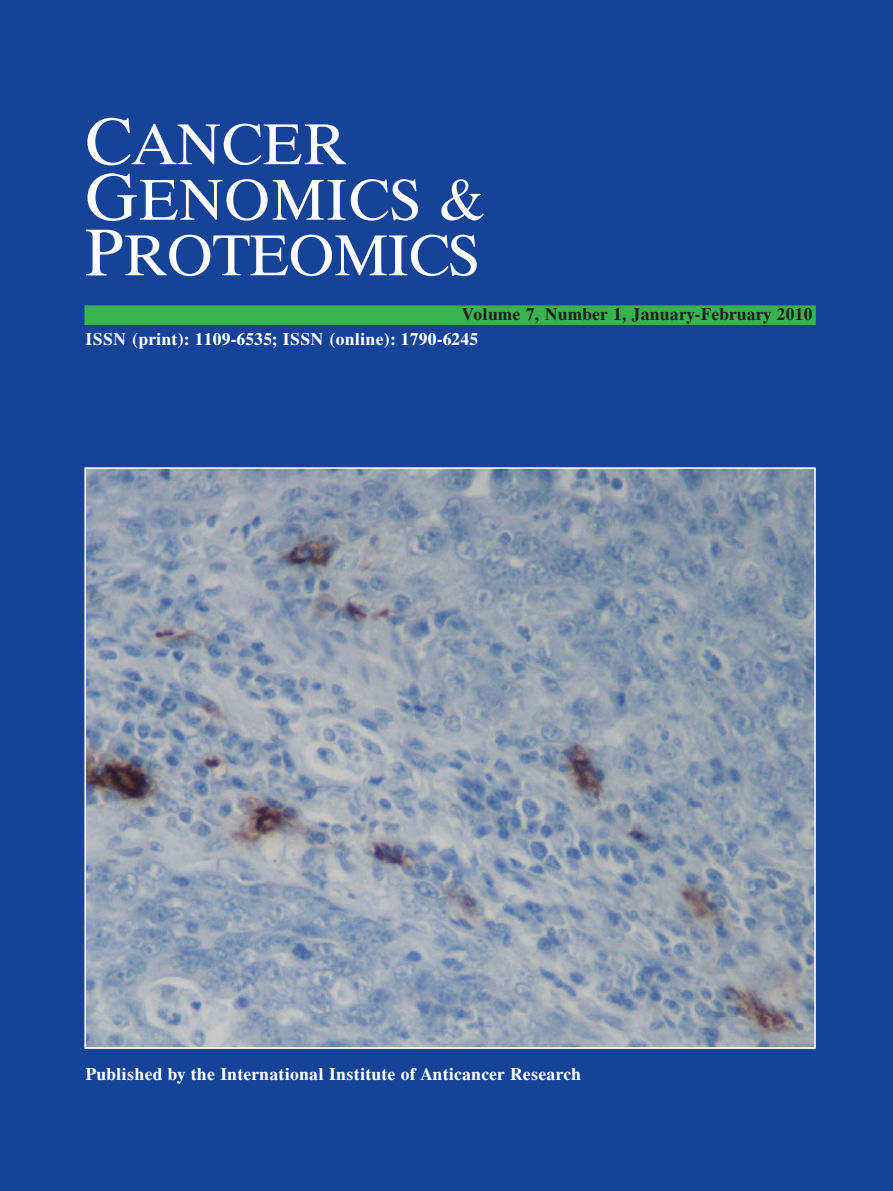
<style>
.page{position:relative;width:893px;height:1191px;background:#fff}
.page>*{position:absolute;margin:0;border:0;box-sizing:border-box;transform-origin:0 0}
.t1{font:60px/55.5px "UB Times";letter-spacing:.01em;color:#fff}
.t2{font:18px "UB Times Bold";letter-spacing:.01em;color:#fff}
.t3{font:18px "UB Times Bold";letter-spacing:.01em;color:#231f20}
.s1{font-size:69px}
</style>
<div class="page">
<div style="left:0;top:0;width:893px;height:1190px;background:#164397"></div>
<div style="left:84px;top:305px;width:732px;height:20px;background:#38b351"></div>
<img style="left:87px;top:470px;width:726px;height:575px">
<h1 class="t1" style="left:84px;top:122px;width:403px"><span class="s1">C</span>ANCER<br><span class="s1">G</span>ENOMICS &amp;<br><span class="s1">P</span>ROTEOMICS</h1>
<p class="t3" style="left:462px;top:308px;width:352px">Volume 7, Number 1, January-February 2010</p>
<p class="t2" style="left:85px;top:333px;width:394px">ISSN (print): 1109-6535; ISSN (online): 1790-6245</p>
<p class="t2" style="left:85px;top:1068px;width:497px">Published by the International Institute of Anticancer Research</p>
</div>
